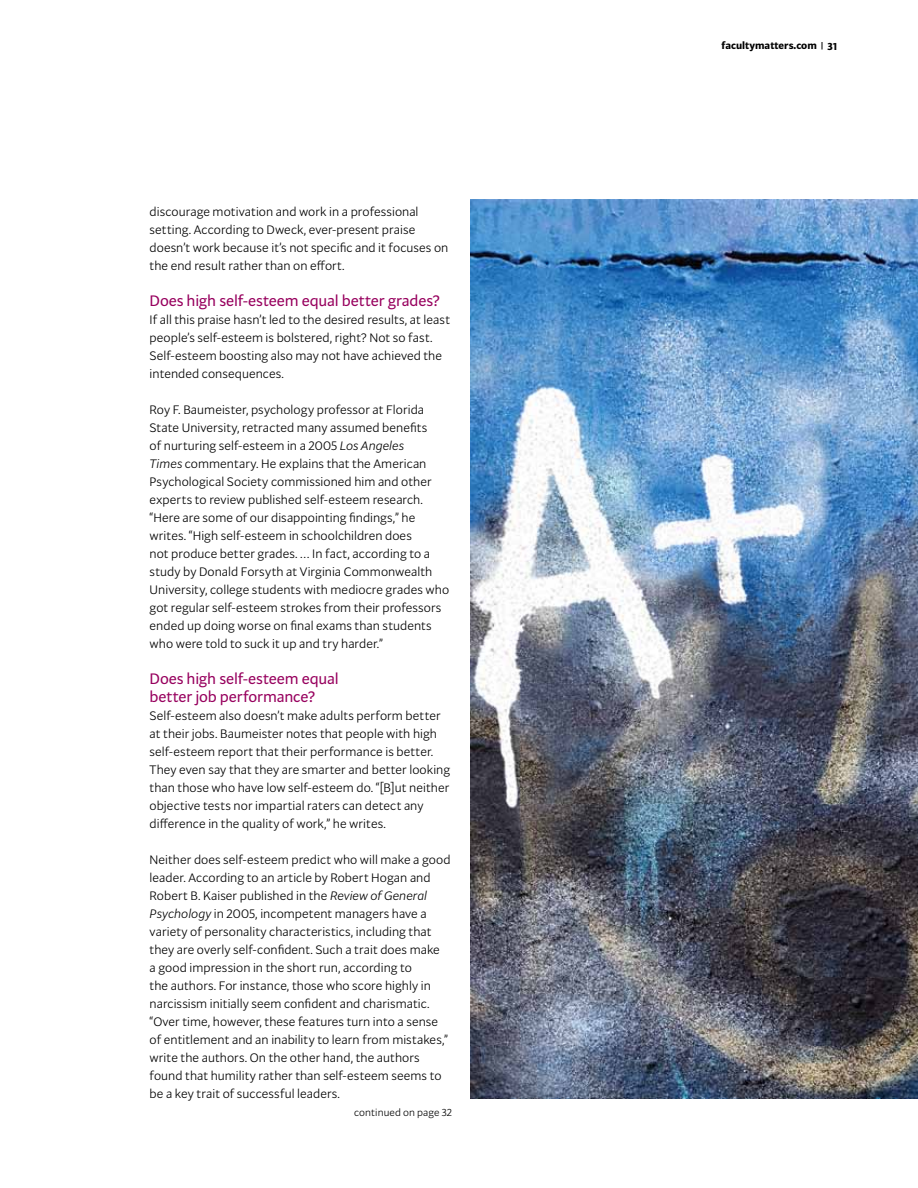
<style>
.page{position:relative;width:918px;height:1188px;background:#fff}
.page>*{position:absolute;margin:0;border:0;box-sizing:border-box;transform-origin:0 0}
.t1{font:15.75px/18px "Phoenix Sans";letter-spacing:-.01em;color:#97005e}
.t2{font:300 12.75px/18px "Phoenix Sans";letter-spacing:.005em;color:#000}
.t3{font:700 10.5px "Phoenix Sans";color:#000}
.t4{font:300 10.5px "Phoenix Sans";letter-spacing:.01em;color:#000}
.s1{font-style:italic}
</style>
<div class="page">
<img style="left:470px;top:200px;width:448px;height:899px">
<p class="t2" style="left:150px;top:202px;width:300px">discourage motivation and work in a professional setting. According to Dweck, ever-present praise doesn’t work because it’s not specific and it focuses on the end result rather than on effort.</p>
<p class="t1" style="left:150px;top:290px;width:292px">Does high self-esteem equal better grades?</p>
<p class="t2" style="left:150px;top:310px;width:302px">If all this praise hasn’t led to the desired results, at least people’s self-esteem is bolstered, right? Not so fast.<br>Self-esteem boosting also may not have achieved the intended consequences.</p>
<p class="t2" style="left:150px;top:400px;width:301px">Roy F. Baumeister, psychology professor at Florida State University, retracted many assumed benefits<br>of nurturing self-esteem in a 2005 <span class="s1">Los Angeles<br>Times</span> commentary. He explains that the American Psychological Society commissioned him and other experts to review published self-esteem research. “Here are some of our disappointing findings,” he writes. “High self-esteem in schoolchildren does<br>not produce better grades. … In fact, according to a study by Donald Forsyth at Virginia Commonwealth University, college students with mediocre grades who got regular self-esteem strokes from their professors ended up doing worse on final exams than students who were told to suck it up and try harder.”</p>
<p class="t1" style="left:150px;top:668px;width:191px">Does high self-esteem equal better job performance?</p>
<p class="t2" style="left:150px;top:706px;width:302px">Self-esteem also doesn’t make adults perform better at their jobs. Baumeister notes that people with high self-esteem report that their performance is better.<br>They even say that they are smarter and better looking than those who have low self-esteem do. “[B]ut neither objective tests nor impartial raters can detect any difference in the quality of work,” he writes.</p>
<p class="t2" style="left:150px;top:850px;width:303px">Neither does self-esteem predict who will make a good leader. According to an article by Robert Hogan and Robert B. Kaiser published in the <span class="s1">Review of General Psychology</span> in 2005, incompetent managers have a variety of personality characteristics, including that they are overly self-confident. Such a trait does make<br>a good impression in the short run, according to<br>the authors. For instance, those who score highly in narcissism initially seem confident and charismatic. “Over time, however, these features turn into a sense of entitlement and an inability to learn from mistakes,” write the authors. On the other hand, the authors found that humility rather than self-esteem seems to be a key trait of successful leaders.</p>
<p class="t4" style="left:354px;top:1105px;width:100px">continued on page 32</p>
<p class="t3" style="left:722px;top:37px;width:117px">facultymatters.com 31</p>
</div>
